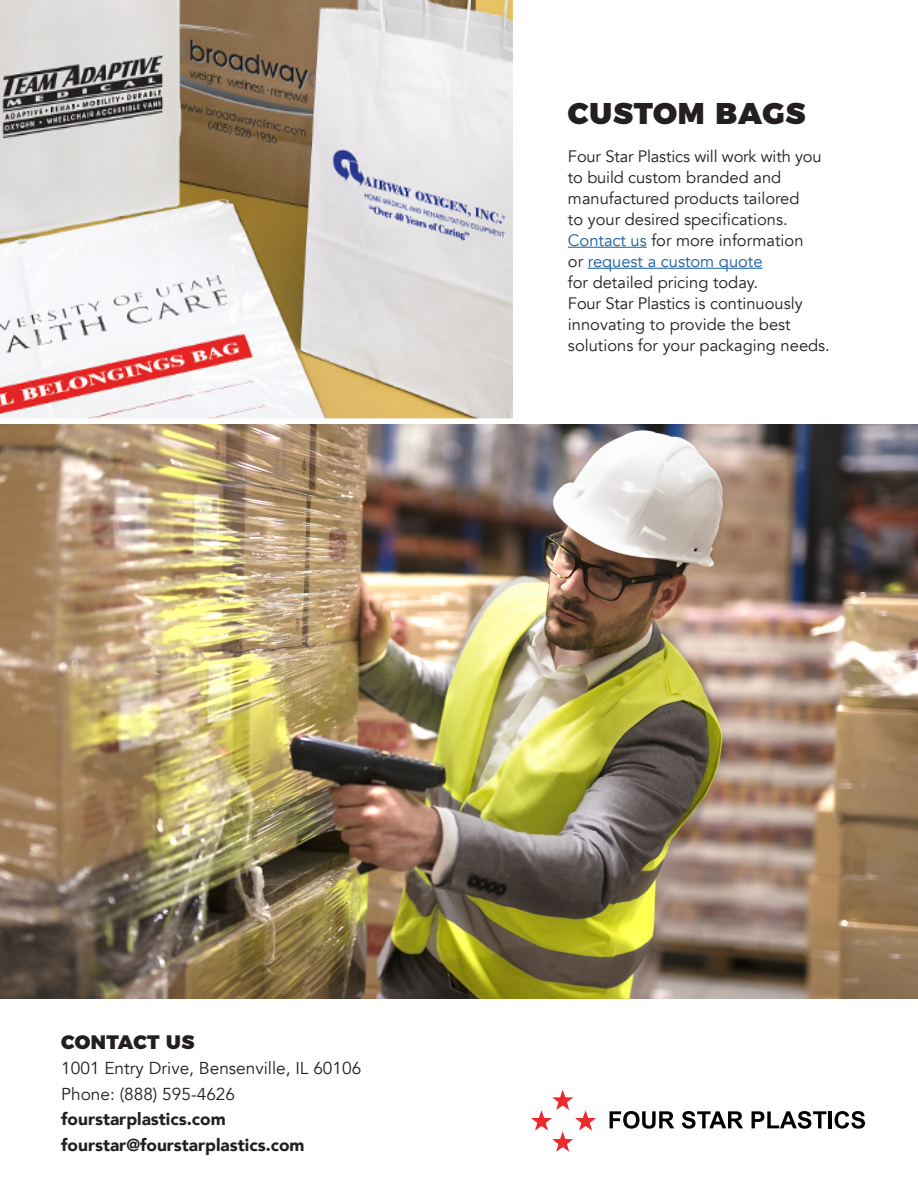
<style>
.page{position:relative;width:918px;height:1188px;background:#fff}
.page>*{position:absolute;margin:0;border:0;box-sizing:border-box;transform-origin:0 0}
.t1{font:900 30px "Montserrat";letter-spacing:.03em;color:#231f20}
.t2{font:900 19.5px "Montserrat";letter-spacing:.02em;color:#231f20}
.t3{font:17.25px/25.5px "Avenir";color:#231f20}
.t4{font:900 17.25px "Avenir";color:#231f20}
.t5{font:16.5px/21px "Avenir";color:#231f20}
.s1{color:#175d9e}
.s2{font-weight:900}
</style>
<div class="page">
<svg style="left:610px;top:1111px;width:64px;height:18px"></svg>
<svg style="left:682px;top:1111px;width:61px;height:18px"></svg>
<svg style="left:752px;top:1111px;width:74px;height:18px"></svg>
<hr style="left:829px;top:1111px;width:3px;height:17px;background:#000">
<svg style="left:835px;top:1111px;width:30px;height:18px"></svg>
<svg style="left:531px;top:1090px;width:65px;height:62px"></svg>
<img style="left:0;top:424px;width:918px;height:575px">
<img style="left:0;top:0;width:513px;height:418px">
<hr style="left:568px;top:247px;width:79px;height:1px;background:#175d9e">
<hr style="left:588px;top:268px;width:175px;height:1px;background:#175d9e">
<p class="t1" style="left:568px;top:88px;width:239px">CUSTOM BAGS</p>
<p class="t5" style="left:568px;top:146px;width:255px">Four Star Plastics will work with you to build custom branded and manufactured products tailored</p>
<p class="t5" style="left:568px;top:209px;width:237px">to your desired specifications.<br><span class="s1">Contact us</span> for more information or <span class="s1">request a custom quote<br></span>for detailed pricing today.</p>
<p class="t5" style="left:568px;top:293px;width:236px">Four Star Plastics is continuously</p>
<p class="t5" style="left:568px;top:314px;width:224px">innovating to provide the best</p>
<p class="t5" style="left:568px;top:335px;width:263px">solutions for your packaging needs.</p>
<p class="t2" style="left:61px;top:1025px;width:135px">CONTACT US</p>
<p class="t3" style="left:61px;top:1056px;width:302px">1001 Entry Drive, Bensenville, IL 60106<br>Phone: (888) 595-4626 <span class="s2">fourstarplastics.com</span></p>
<p class="t4" style="left:61px;top:1130px;width:245px">fourstar@fourstarplastics.com</p>
</div>
